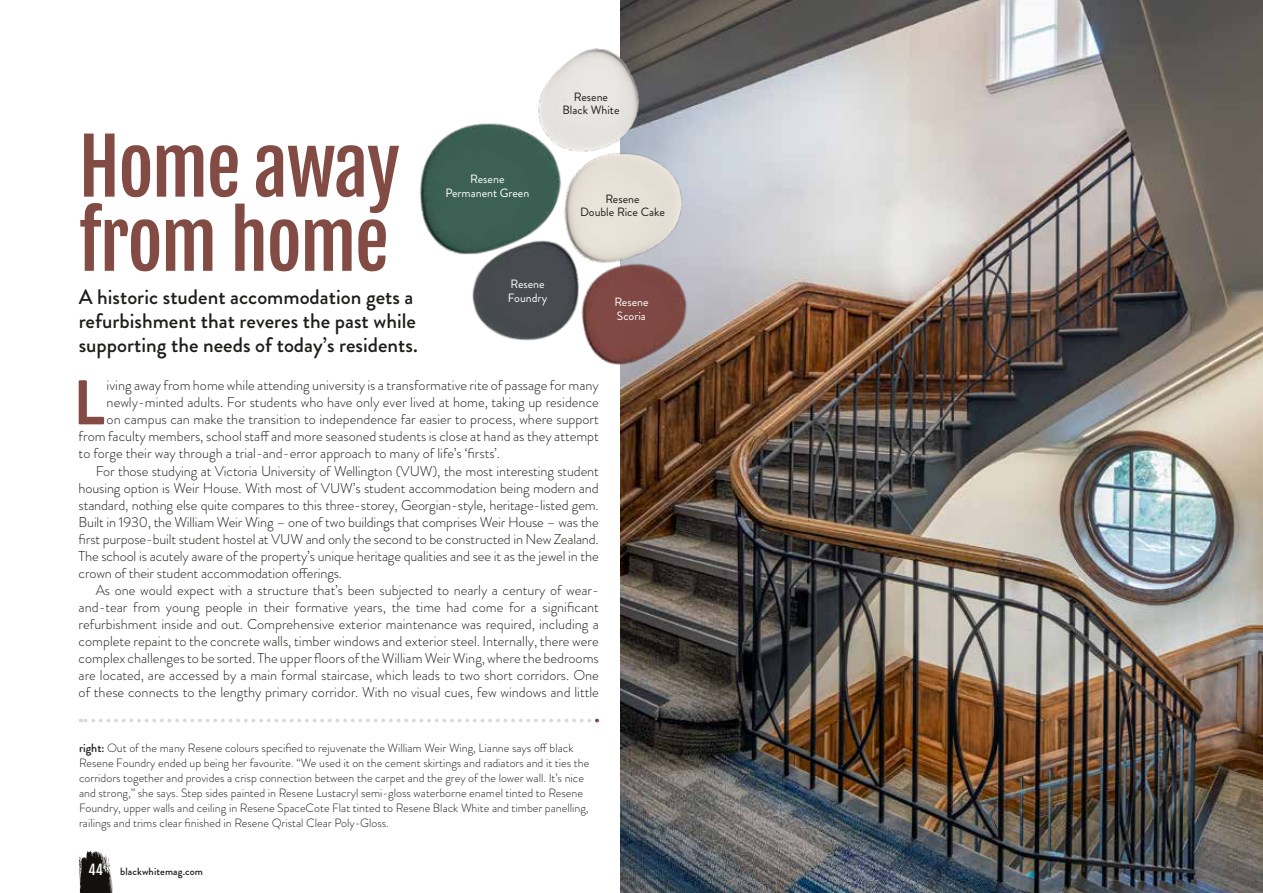
<style>
.page{position:relative;width:1263px;height:893px;background:#fff}
.page>*{position:absolute;margin:0;border:0;box-sizing:border-box;transform-origin:0 0}
.t1{font:75.6px/74.1px "Fjalla One";letter-spacing:-.02em;color:#824b44}
.t2{font:700 63px "Brandon Grotesque";color:#824b44}
.t3{font:500 21px/24px "Brandon Grotesque";color:#1d1d1b}
.t4{font:300 14.25px "Brandon Grotesque";color:#1d1d1b}
.t5{font:13.5px "Fjalla One";color:#fff}
.t6{font:300 12px/15px "Brandon Grotesque";color:#1d1d1b}
.t7{font:12px/13.5px "Brandon Grotesque";color:#fff}
.t8{font:12px/13.5px "Brandon Grotesque";color:#1d1d1b;text-align:center}
.t9{font:500 10.5px "Brandon Grotesque";letter-spacing:.01em;color:#1d1d1b}
.s1{font-weight:500}
</style>
<div class="page">
<svg style="left:81px;top:719px;width:508px;height:3px"></svg>
<svg style="left:595px;top:719px;width:4px;height:3px"></svg>
<img style="left:477px;top:314px;width:64px;height:27px">
<img style="left:419px;top:123px;width:122px;height:191px">
<img style="left:620px;top:0;width:643px;height:893px">
<img style="left:513px;top:98px;width:215px;height:215px">
<img style="left:514px;top:27px;width:152px;height:152px">
<img style="left:541px;top:220px;width:181px;height:181px">
<svg style="left:79px;top:851px;width:34px;height:42px"></svg>
<p class="t8" style="left:562px;top:90px;width:58px">Resene<br>Black White</p>
<h1 class="t1" style="left:79px;top:130px;width:323px">Home away from home</h1>
<h3 class="t3" style="left:79px;top:285px;width:341px">A historic student accommodation gets a refurbishment that reveres the past while supporting the needs of today’s residents.</h3>
<h2 class="t2" style="left:73px;top:359px;width:33px">L</h2>
<p class="t4" style="left:107px;top:376px;width:494px">iving away from home while attending university is a transformative rite of passage for many</p>
<p class="t7" style="left:445px;top:172px;width:86px;text-align:center">Resene<br>Permanent Green</p>
<p class="t8" style="left:580px;top:192px;width:86px">Resene<br>Double Rice Cake</p>
<p class="t7" style="left:508px;top:277px;width:41px">Resene<br>Foundry</p>
<p class="t7" style="left:614px;top:296px;width:36px">Resene<br>Scoria</p>
<p class="t4" style="left:107px;top:393px;width:494px">newly-minted adults. For students who have only ever lived at home, taking up residence</p>
<p class="t4" style="left:107px;top:410px;width:494px">on campus can make the transition to independence far easier to process, where support</p>
<p class="t4" style="left:79px;top:427px;width:522px">from faculty members, school staff and more seasoned students is close at hand as they attempt</p>
<p class="t4" style="left:79px;top:444px;width:423px">to forge their way through a trial-and-error approach to many of life’s ‘firsts’.</p>
<p class="t4" style="left:96px;top:461px;width:505px">For those studying at Victoria University of Wellington (VUW), the most interesting student</p>
<p class="t4" style="left:79px;top:478px;width:522px">housing option is Weir House. With most of VUW’s student accommodation being modern and</p>
<p class="t4" style="left:79px;top:495px;width:522px">standard, nothing else quite compares to this three-storey, Georgian-style, heritage-listed gem.</p>
<p class="t4" style="left:79px;top:512px;width:522px">Built in 1930, the William Weir Wing – one of two buildings that comprises Weir House – was the</p>
<p class="t4" style="left:79px;top:529px;width:522px">first purpose-built student hostel at VUW and only the second to be constructed in New Zealand.</p>
<p class="t4" style="left:79px;top:546px;width:522px">The school is acutely aware of the property’s unique heritage qualities and see it as the jewel in the</p>
<p class="t4" style="left:79px;top:563px;width:265px">crown of their student accommodation offerings.</p>
<p class="t4" style="left:96px;top:580px;width:505px">As one would expect with a structure that’s been subjected to nearly a century of wear-</p>
<p class="t4" style="left:79px;top:597px;width:522px">and-tear from young people in their formative years, the time had come for a significant</p>
<p class="t4" style="left:79px;top:614px;width:522px">refurbishment inside and out. Comprehensive exterior maintenance was required, including a</p>
<p class="t4" style="left:79px;top:631px;width:522px">complete repaint to the concrete walls, timber windows and exterior steel. Internally, there were</p>
<p class="t4" style="left:79px;top:648px;width:522px">complex challenges to be sorted. The upper floors of the William Weir Wing, where the bedrooms</p>
<p class="t4" style="left:79px;top:666px;width:522px">are located, are accessed by a main formal staircase, which leads to two short corridors. One</p>
<p class="t4" style="left:79px;top:683px;width:522px">of these connects to the lengthy primary corridor. With no visual cues, few windows and little</p>
<p class="t6" style="left:79px;top:740px;width:512px"><span class="s1">right:</span> Out of the many Resene colours specified to rejuvenate the William Weir Wing, Lianne says off black Resene Foundry ended up being her favourite. “We used it on the cement skirtings and radiators and it ties the corridors together and provides a crisp connection between the carpet and the grey of the lower wall. It’s nice and strong,” she says. Step sides painted in Resene Lustacryl semi-gloss waterborne enamel tinted to Resene Foundry, upper walls and ceiling in Resene SpaceCote Flat tinted to Resene Black White and timber panelling, railings and trims clear finished in Resene Qristal Clear Poly-Gloss.</p>
<p class="t5" style="left:88px;top:861px;width:16px">44</p>
<p class="t9" style="left:120px;top:864px;width:84px">blackwhitemag.com</p>
</div>
